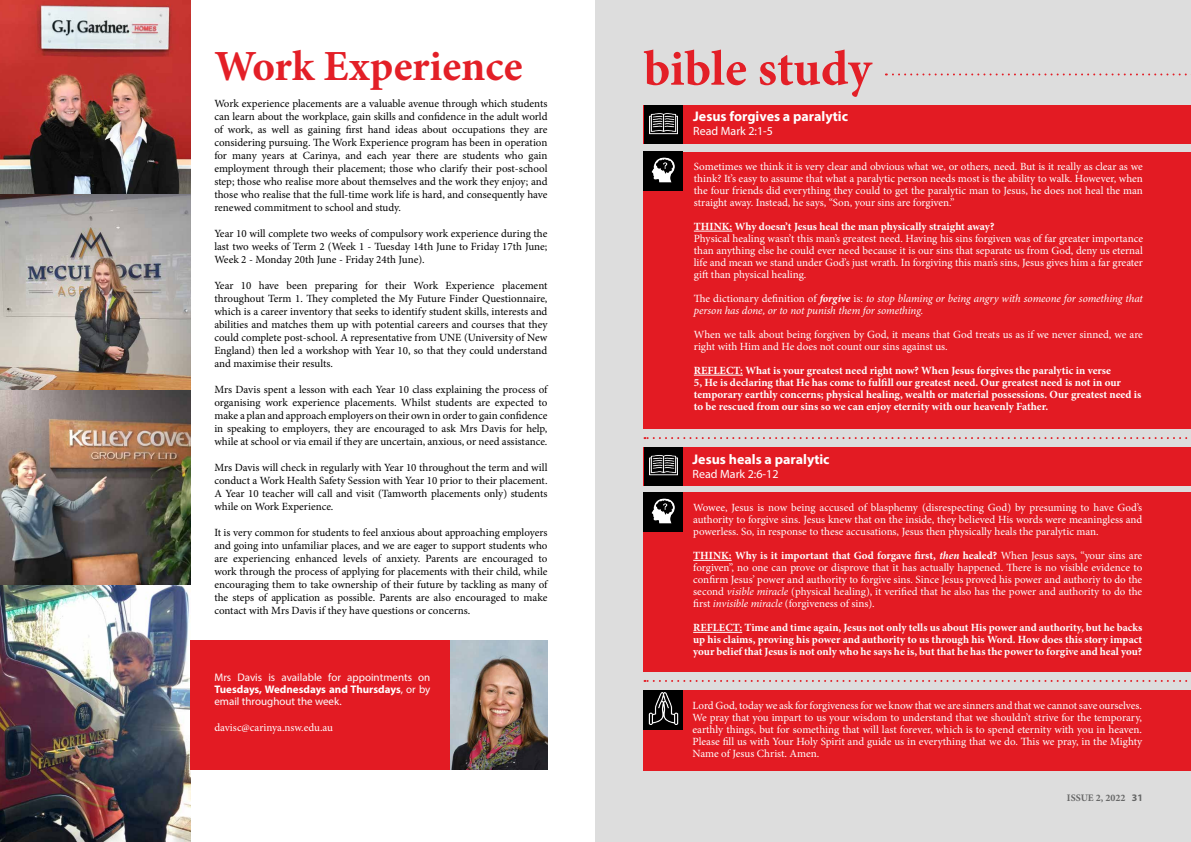
<style>
.page{position:relative;width:1191px;height:842px;background:#fff}
.page>*{position:absolute;margin:0;border:0;box-sizing:border-box;transform-origin:0 0}
.t1{font:700 50px "Minion Pro";letter-spacing:-.005em;color:#e31f27}
.t2{font:700 43px "Minion Pro";color:#e31f27}
.t3{font:700 14px "Myriad Pro";color:#fff}
.t4{font:12px "Myriad Pro";color:#fff}
.t5{font:11px/13px "Minion Pro";color:#000;text-align:justify}
.t6{font:11px/12px "Minion Pro";letter-spacing:-.005em;color:#fff;text-align:justify}
.t7{font:700 11px/12px "Minion Pro";color:#fff}
.t8{font:italic 11px/12px "Minion Pro";letter-spacing:-.01em;color:#fff}
.t9{font:11px/12px "Myriad Pro";color:#fff;text-align:justify}
.t10{font:700 10px "Minion Pro";color:#666767}
.s1{font-weight:700}
.s2{font-style:normal}
.s3{font-weight:700;font-style:italic}
.s4{font-style:italic}
.s5{font-family:"Myriad Pro"}
</style>
<div class="page">
<img style="left:0;top:0;width:190px;height:842px">
<div style="left:190px;top:640px;width:260px;height:130px;background:#e31b23"></div>
<img style="left:450px;top:640px;width:97px;height:130px">
<div style="left:595px;top:0;width:596px;height:842px;background:#ddd"></div>
<div style="left:644px;top:105px;width:547px;height:39px;background:#e31b23"></div>
<div style="left:644px;top:105px;width:38px;height:39px;background:#000"></div>
<img style="left:650px;top:113px;width:27px;height:22px">
<div style="left:643px;top:152px;width:548px;height:276px;background:#e31b23"></div>
<hr style="left:694px;top:231px;width:38px;height:1px;background:#fff">
<hr style="left:694px;top:375px;width:49px;height:1px;background:#fff">
<div style="left:643px;top:152px;width:39px;height:39px;background:#000"></div>
<img style="left:651px;top:157px;width:24px;height:26px">
<svg style="left:644px;top:437px;width:544px;height:2px"></svg>
<div style="left:644px;top:447px;width:547px;height:38px;background:#e31b23"></div>
<div style="left:644px;top:447px;width:38px;height:38px;background:#000"></div>
<img style="left:649px;top:455px;width:28px;height:21px">
<div style="left:643px;top:492px;width:548px;height:180px;background:#e31b23"></div>
<hr style="left:693px;top:560px;width:38px;height:1px;background:#fff">
<hr style="left:693px;top:632px;width:49px;height:1px;background:#fff">
<div style="left:643px;top:492px;width:39px;height:40px;background:#000"></div>
<img style="left:651px;top:498px;width:24px;height:26px">
<svg style="left:644px;top:680px;width:544px;height:2px"></svg>
<div style="left:643px;top:690px;width:548px;height:80px;background:#e31b23"></div>
<div style="left:643px;top:690px;width:39px;height:39px;background:#000"></div>
<img style="left:648px;top:693px;width:31px;height:31px">
<svg style="left:886px;top:73px;width:305px;height:2px"></svg>
<h2 class="t2" style="left:214px;top:36px;width:310px">Work Experience</h2>
<p class="t5" style="left:214px;top:97px;width:335px">Work experience placements are a valuable avenue through which students can learn about the workplace, gain skills and confidence in the adult world of work, as well as gaining first hand ideas about occupations they are considering pursuing. The Work Experience program has been in operation for many years at Carinya, and each year there are students who gain employment through their placement; those who clarify their post-school step; those who realise more about themselves and the work they enjoy; and those who realise that the full-time work life is hard, and consequently have renewed commitment to school and study.</p>
<p class="t5" style="left:214px;top:227px;width:334px">Year 10 will complete two weeks of compulsory work experience during the last two weeks of Term 2 (Week 1 - Tuesday 14th June to Friday 17th June; Week 2 - Monday 20th June - Friday 24th June).</p>
<p class="t5" style="left:214px;top:279px;width:335px">Year 10 have been preparing for their Work Experience placement throughout Term 1. They completed the My Future Finder Questionnaire, which is a career inventory that seeks to identify student skills, interests and abilities and matches them up with potential careers and courses that they could complete post-school. A representative from UNE (University of New England) then led a workshop with Year 10, so that they could understand and maximise their results.</p>
<p class="t5" style="left:214px;top:383px;width:335px">Mrs Davis spent a lesson with each Year 10 class explaining the process of organising work experience placements. Whilst students are expected to make a plan and approach employers on their own in order to gain confidence in speaking to employers, they are encouraged to ask Mrs Davis for help, while at school or via email if they are uncertain, anxious, or need assistance.</p>
<p class="t5" style="left:214px;top:461px;width:335px">Mrs Davis will check in regularly with Year 10 throughout the term and will conduct a Work Health Safety Session with Year 10 prior to their placement.<br>A Year 10 teacher will call and visit (Tamworth placements only) students while on Work Experience.</p>
<p class="t5" style="left:214px;top:526px;width:335px">It is very common for students to feel anxious about approaching employers and going into unfamiliar places, and we are eager to support students who are experiencing enhanced levels of anxiety. Parents are encouraged to work through the process of applying for placements with their child, while encouraging them to take ownership of their future by tackling as many of the steps of application as possible. Parents are also encouraged to make contact with Mrs Davis if they have questions or concerns.</p>
<p class="t9" style="left:214px;top:671px;width:218px">Mrs Davis is available for appointments on <span class="s1">Tuesdays, Wednesdays and Thursdays</span>, or by email throughout the week.</p>
<p class="t6" style="left:214px;top:722px;width:120px">davisc@carinya.nsw.edu.au</p>
<h1 class="t1" style="left:643px;top:33px;width:229px">bible study</h1>
<p class="t3" style="left:693px;top:108px;width:156px">Jesus forgives a paralytic</p>
<p class="t4" style="left:693px;top:124px;width:81px">Read Mark 2:1-5</p>
<p class="t6" style="left:694px;top:161px;width:450px">Sometimes we think it is very clear and obvious what we, or others, need. But is it really as clear as we think? It’s easy to assume that what a paralytic person needs most is the ability to walk. However, when the four friends did everything they could to get the paralytic man to Jesus, he does not heal the man straight away. Instead, he says, “Son, your sins are forgiven.”</p>
<p class="t7" style="left:694px;top:220px;width:302px">THINK: Why doesn’t Jesus heal the man physically straight away?</p>
<p class="t6" style="left:694px;top:233px;width:451px">Physical healing wasn’t this man’s greatest need. Having his sins forgiven was of far greater importance than anything else he could ever need because it is our sins that separate us from God, deny us eternal life and mean we stand under God’s just wrath. In forgiving this man’s sins, Jesus gives him a far greater gift than physical healing.</p>
<p class="t8" style="left:694px;top:292px;width:450px"><span class="s2">The dictionary definition of</span> <span class="s1">forgive</span> <span class="s2">is:</span> to stop blaming or being angry with someone for something that person has done, or to not punish them for something.</p>
<p class="t6" style="left:694px;top:329px;width:450px">When we talk about being forgiven by God, it means that God treats us as if we never sinned, we are right with Him and He does not count our sins against us.</p>
<p class="t7" style="left:694px;top:364px;width:449px">REFLECT: What is your greatest need right now? When Jesus forgives the paralytic in verse<br>5, He is declaring that He has come to fulfill our greatest need. Our greatest need is not in our temporary earthly concerns; physical healing, wealth or material possessions. Our greatest need is to be rescued from our sins so we can enjoy eternity with our heavenly Father.</p>
<p class="t3" style="left:692px;top:450px;width:139px">Jesus heals a paralytic</p>
<p class="t4" style="left:692px;top:466px;width:88px">Read Mark 2:6-12</p>
<p class="t6" style="left:693px;top:502px;width:450px">Wowee, Jesus is now being accused of blasphemy (disrespecting God) by presuming to have God’s authority to forgive sins. Jesus knew that on the inside, they believed His words were meaningless and powerless. So, in response to these accusations, Jesus then physically heals the paralytic man.</p>
<p class="t6" style="left:693px;top:550px;width:450px"><span class="s1">THINK: Why is it important that God forgave first,</span> <span class="s3">then</span> <span class="s1">healed?</span> When Jesus says, “your sins are forgiven”, no one can prove or disprove that it has actually happened. There is no visible evidence to confirm Jesus’ power and authority to forgive sins. Since Jesus proved his power and authoriy to do the second <span class="s4">visible miracle</span> (physical healing), it verified that he also has the power and authority to do the first <span class="s4">invisible miracle</span> (forgiveness of sins).</p>
<p class="t7" style="left:693px;top:622px;width:450px;text-align:justify">REFLECT: Time and time again, Jesus not only tells us about His power and authority, but he backs up his claims, proving his power and authority to us through his Word. How does this story impact your belief that Jesus is not only who he says he is, but that he has the power to forgive and heal you?</p>
<p class="t6" style="left:692px;top:700px;width:451px">Lord God, today we ask for forgiveness for we know that we are sinners and that we cannot save ourselves.<br>We pray that you impart to us your wisdom to understand that we shouldn’t strive for the temporary, earthly things, but for something that will last forever, which is to spend eternity with you in heaven.<br>Please fill us with Your Holy Spirit and guide us in everything that we do. This we pray, in the Mighty Name of Jesus Christ. Amen.</p>
<p class="t10" style="left:1067px;top:791px;width:78px">ISSUE 2, 2022 <span class="s5">31</span></p>
</div>
